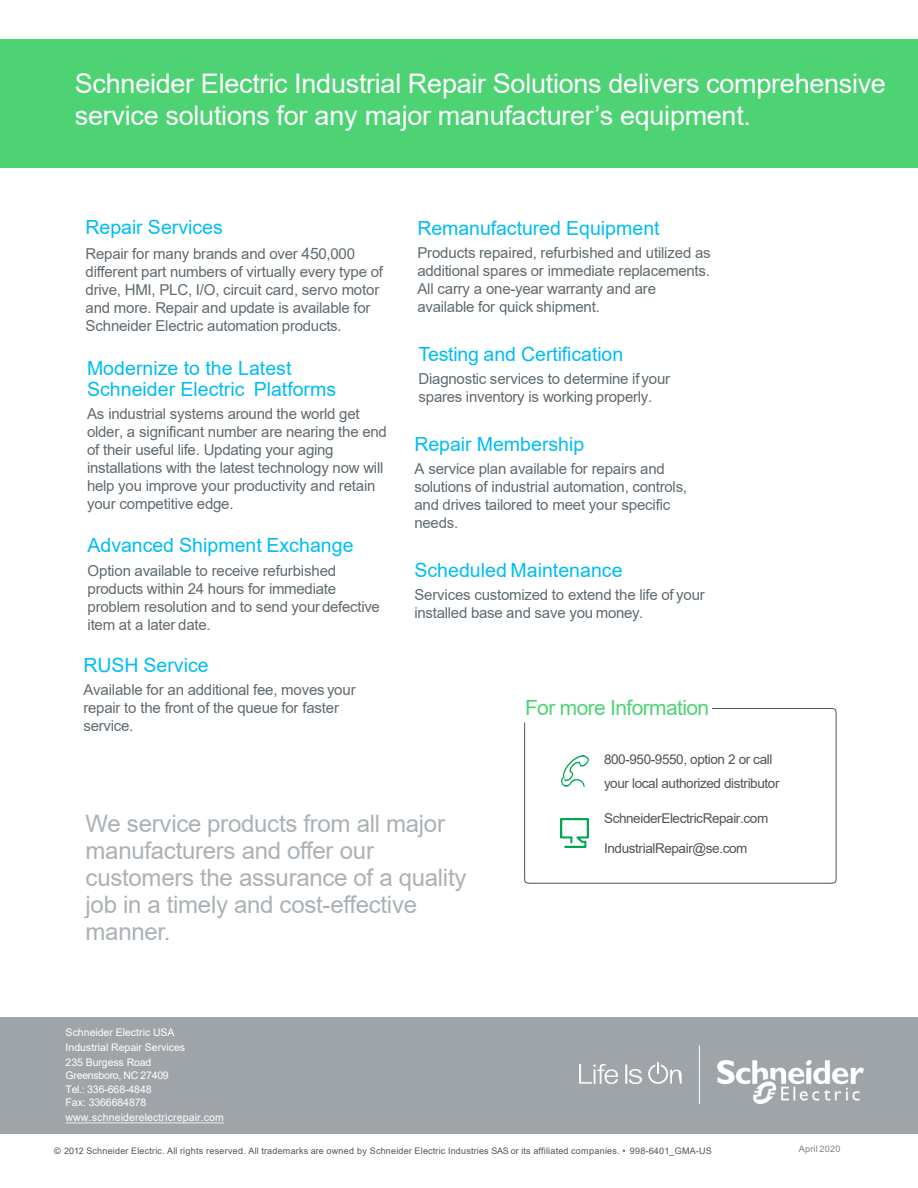
<style>
.page{position:relative;width:918px;height:1188px;background:#fff}
.page>*{position:absolute;margin:0;border:0;box-sizing:border-box;transform-origin:0 0}
.t1{font:27px/32.4px "Arial";letter-spacing:-.01em;color:#fff}
.t2{font:24px/27px "Arial";letter-spacing:-.015em;color:#abb1b5}
.t3{font:21px "Arial";letter-spacing:-.03em;color:#4ed375}
.t4{font:19.5px/21px "Arial";color:#00bdf2}
.t5{font:15px/18px "Arial";letter-spacing:-.015em;color:#606a70}
.t6{font:13.5px/24.3px "Arial";letter-spacing:-.03em;color:#505456}
.t7{font:10.5px "Arial";color:#fff}
.t8{font:10.5px "Arial";letter-spacing:-.025em;color:#fff}
.t9{font:9px "Arial";letter-spacing:.025em;color:#505456}
.t10{font:9px "Arial";letter-spacing:.035em;color:#7f7f7f}
.s1{font-size:15.75px}
</style>
<div class="page">
<div style="left:0;top:39px;width:918px;height:128px;background:#4dd274"></div>
<div style="left:0;top:1018px;width:917px;height:116px;background:#9fa4a9"></div>
<img style="left:580px;top:1065px;width:37px;height:19px">
<svg style="left:625px;top:1065px;width:2px;height:19px"></svg>
<img style="left:630px;top:1070px;width:11px;height:14px">
<svg style="left:648px;top:1062px;width:34px;height:22px"></svg>
<img style="left:717px;top:1061px;width:146px;height:43px">
<hr style="left:699px;top:1045px;width:1px;height:59px;background:#fff">
<svg style="left:66px;top:1122px;width:158px;height:1px"></svg>
<svg style="left:524px;top:708px;width:313px;height:176px"></svg>
<div style="left:521px;top:694px;width:191px;height:26px;background:#fff"></div>
<p class="t1" style="left:75px;top:67px;width:813px">Schneider Electric Industrial Repair Solutions delivers comprehensive service solutions for any major manufacturer’s equipment.</p>
<p class="t4" style="left:86px;top:217px;width:139px">Repair Services</p>
<p class="t5" style="left:86px;top:244px;width:299px">Repair for many brands and over <span class="s1">45</span>0,000 different part numbers of virtually every type of drive, HMI, PLC, I/O, circuit card, servo motor and more. Repair and update is available for Schneider Electric automation products.</p>
<p class="t4" style="left:87px;top:357px;width:251px">Modernize to the Latest<br>Schneider Electric Platforms</p>
<p class="t5" style="left:87px;top:405px;width:301px">As industrial systems around the world get older, a significant number are nearing the end of their useful life. Updating your aging installations with the latest technology now will help you improve your productivity and retain your competitive edge.</p>
<p class="t4" style="left:88px;top:535px;width:267px">Advanced Shipment Exchange</p>
<p class="t5" style="left:88px;top:561px;width:294px">Option available to receive refurbished products within 24 hours for immediate problem resolution and to send yourdefective item at a later date.</p>
<p class="t4" style="left:83px;top:654px;width:127px">RUSH Service</p>
<p class="t5" style="left:83px;top:681px;width:274px">Available for an additional fee, moves your repair to the front of the queue for faster service.</p>
<p class="t4" style="left:417px;top:217px;width:244px">Remanufactured Equipment</p>
<p class="t5" style="left:417px;top:244px;width:295px">Products repaired, refurbished and utilized as additional spares or immediate replacements.<br>All carry a one-year warranty and are available for quick shipment.</p>
<p class="t4" style="left:419px;top:343px;width:206px">Testing and Certification</p>
<p class="t5" style="left:419px;top:370px;width:253px">Diagnostic services to determine if your spares inventory is working properly.</p>
<p class="t4" style="left:414px;top:433px;width:172px">Repair Membership</p>
<p class="t5" style="left:414px;top:460px;width:274px">A service plan available for repairs and solutions of industrial automation, controls, and drives tailored to meet your specific needs.</p>
<p class="t4" style="left:414px;top:559px;width:210px">Scheduled Maintenance</p>
<p class="t5" style="left:414px;top:586px;width:292px">Services customized to extend the life of your installed base and save you money.</p>
<p class="t3" style="left:525px;top:694px;width:186px">For more Information</p>
<p class="t6" style="left:604px;top:747px;width:177px">800-950-9550, option 2 or call your local authorized distributor</p>
<p class="t6" style="left:604px;top:806px;width:166px">SchneiderElectricRepair.com</p>
<p class="t6" style="left:604px;top:836px;width:145px">IndustrialRepair@se.com</p>
<p class="t2" style="left:86px;top:810px;width:382px">We service products from all major manufacturers and offer our customers the assurance of a quality job in a timely and cost-effective manner.</p>
<p class="t7" style="left:66px;top:1025px;width:111px">Schneider Electric USA</p>
<p class="t7" style="left:66px;top:1040px;width:121px">Industrial Repair Services</p>
<p class="t7" style="left:66px;top:1055px;width:87px">235 Burgess Road</p>
<p class="t8" style="left:66px;top:1068px;width:105px">Greensboro, NC 27409</p>
<p class="t7" style="left:66px;top:1082px;width:88px">Tel.: 336-668-4848</p>
<p class="t7" style="left:66px;top:1095px;width:82px">Fax: 3366684878</p>
<p class="t7" style="left:66px;top:1110px;width:160px">www.schneiderelectricrepair.com</p>
<p class="t9" style="left:54px;top:1144px;width:659px">© 2012 Schneider Electric. All rights reserved. All trademarks are owned by Schneider Electric Industries SAS or its affiliated companies. • 998-6401_GMA-US</p>
<p class="t10" style="left:799px;top:1143px;width:43px">April 2020</p>
</div>
